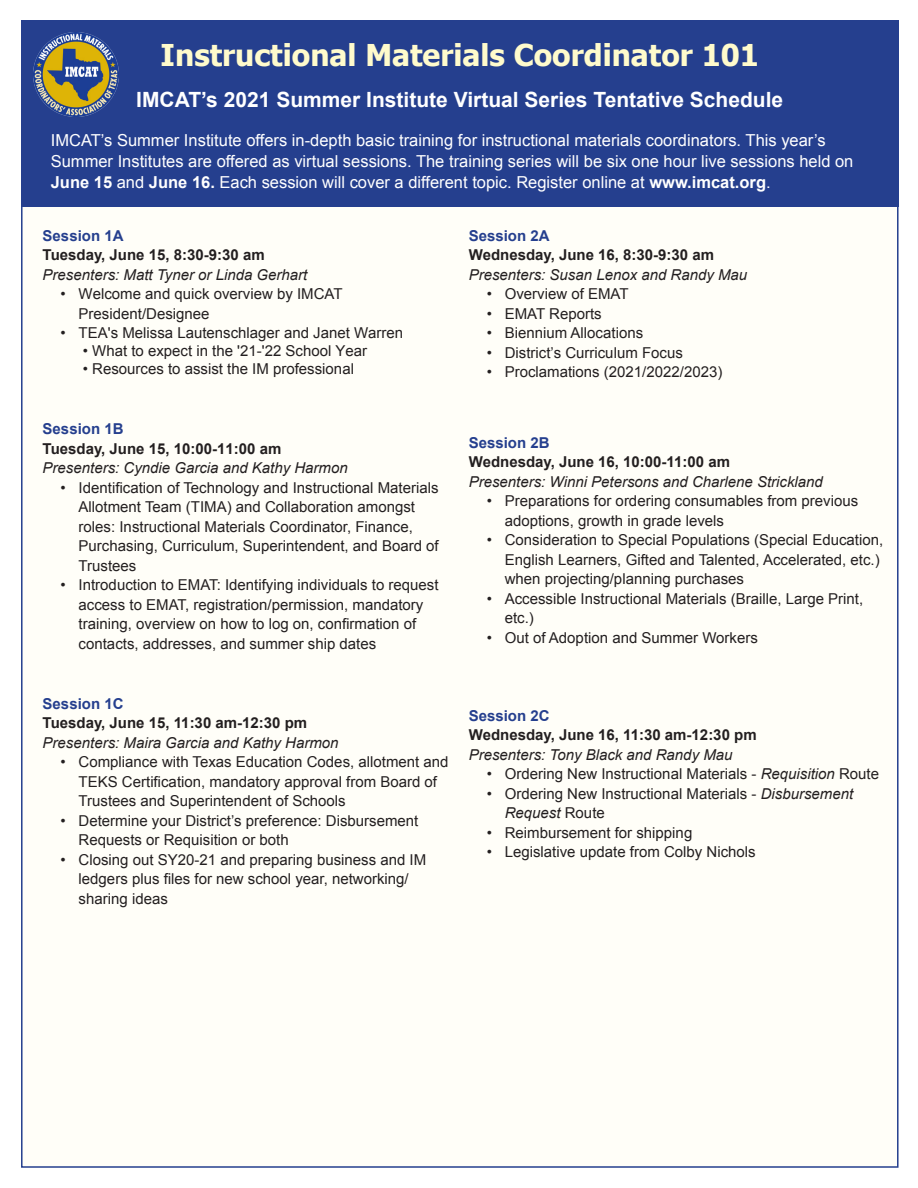
<style>
.page{position:relative;width:918px;height:1188px;background:#fff}
.page>*{position:absolute;margin:0;border:0;box-sizing:border-box;transform-origin:0 0}
.t1{font:700 30px "Tahoma";color:#fffbcc}
.t2{font:700 21px "Arial";color:#fff}
.t3{font:16.5px/21px "Arial";color:#fff}
.t4{font:15px/19.5px "Arial";color:#231f20}
.t5{font:italic 15px/19.5px "Arial";color:#231f20}
.t6{font:700 15px "Arial";color:#231f20}
.t7{font:700 15px "Arial";color:#253f8e}
.s1{font-weight:700}
.s2{font-weight:700;font-style:normal;color:#253f8e}
.s3{font-weight:700;font-style:normal}
.s4{font-style:italic}
</style>
<div class="page">
<div style="left:21px;top:20px;width:878px;height:1148px;background:#fffef8;border:2px solid #253f8e"></div>
<div style="left:21px;top:20px;width:878px;height:187px;background:#253f8e"></div>
<img style="left:34px;top:32px;width:84px;height:85px">
<p class="t1" style="left:161px;top:34px;width:600px">Instructional Materials Coordinator 101</p>
<p class="t2" style="left:136px;top:86px;width:648px">IMCAT’s 2021 Summer Institute Virtual Series Tentative Schedule</p>
<p class="t3" style="left:51px;top:130px;width:776px">IMCAT’s Summer Institute offers in-depth basic training for instructional materials coordinators. This year’s</p>
<p class="t3" style="left:51px;top:151px;width:804px">Summer Institutes are offered as virtual sessions. The training series will be six one hour live sessions held on<br><span class="s1">June 15</span> and <span class="s1">June 16.</span> Each session will cover a different topic. Register online at <span class="s1">www.imcat.org</span>.</p>
<p class="t7" style="left:43px;top:226px;width:82px">Session 1A</p>
<p class="t6" style="left:43px;top:245px;width:224px">Tuesday, June 15, 8:30-9:30 am</p>
<p class="t5" style="left:43px;top:265px;width:266px">Presenters: Matt Tyner or Linda Gerhart</p>
<p class="t4" style="left:79px;top:285px;width:265px;text-indent:-18px">• Welcome and quick overview by IMCAT<br>President/Designee</p>
<p class="t4" style="left:61px;top:324px;width:344px">• TEA's Melissa Lautenschlager and Janet Warren</p>
<p class="t4" style="left:83px;top:342px;width:286px">• What to expect in the '21-'22 School Year</p>
<p class="t4" style="left:83px;top:360px;width:273px">• Resources to assist the IM professional</p>
<p class="t5" style="left:43px;top:420px;width:307px"><span class="s2">Session 1B<br></span><span class="s3">Tuesday, June 15, 10:00-11:00 am<br></span>Presenters: Cyndie Garcia and Kathy Harmon</p>
<p class="t4" style="left:79px;top:478px;width:362px;text-indent:-18px">• Identification of Technology and Instructional Materials Allotment Team (TIMA) and Collaboration amongst roles: Instructional Materials Coordinator, Finance, Purchasing, Curriculum, Superintendent, and Board of Trustees</p>
<p class="t4" style="left:79px;top:576px;width:361px;text-indent:-18px">• Introduction to EMAT: Identifying individuals to request access to EMAT, registration/permission, mandatory training, overview on how to log on, confirmation of contacts, addresses, and summer ship dates</p>
<p class="t7" style="left:43px;top:694px;width:82px">Session 1C</p>
<p class="t6" style="left:43px;top:713px;width:266px">Tuesday, June 15, 11:30 am-12:30 pm</p>
<p class="t5" style="left:43px;top:733px;width:297px">Presenters: Maira Garcia and Kathy Harmon</p>
<p class="t4" style="left:79px;top:753px;width:371px;text-indent:-18px">• Compliance with Texas Education Codes, allotment and<br>TEKS Certification, mandatory approval from Board of<br>Trustees and Superintendent of Schools</p>
<p class="t4" style="left:79px;top:811px;width:341px;text-indent:-18px">• Determine your District’s preference: Disbursement<br>Requests or Requisition or both</p>
<p class="t4" style="left:79px;top:850px;width:349px;text-indent:-18px">• Closing out SY20-21 and preparing business and IM ledgers plus files for new school year, networking/ sharing ideas</p>
<p class="t7" style="left:469px;top:226px;width:82px">Session 2A</p>
<p class="t6" style="left:469px;top:245px;width:247px">Wednesday, June 16, 8:30-9:30 am</p>
<p class="t5" style="left:469px;top:265px;width:280px">Presenters: Susan Lenox and Randy Mau</p>
<p class="t4" style="left:487px;top:285px;width:143px">• Overview of EMAT</p>
<p class="t4" style="left:487px;top:304px;width:116px">• EMAT Reports</p>
<p class="t4" style="left:487px;top:324px;width:158px">• Biennium Allocations</p>
<p class="t4" style="left:487px;top:343px;width:198px">• District’s Curriculum Focus</p>
<p class="t4" style="left:487px;top:363px;width:237px">• Proclamations (2021/2022/2023)</p>
<p class="t7" style="left:469px;top:433px;width:82px">Session 2B</p>
<p class="t6" style="left:469px;top:452px;width:263px">Wednesday, June 16, 10:00-11:00 am</p>
<p class="t5" style="left:469px;top:472px;width:356px">Presenters: Winni Petersons and Charlene Strickland</p>
<p class="t4" style="left:505px;top:492px;width:355px;text-indent:-18px">• Preparations for ordering consumables from previous adoptions, growth in grade levels</p>
<p class="t4" style="left:505px;top:531px;width:380px;text-indent:-18px">• Consideration to Special Populations (Special Education,<br>English Learners, Gifted and Talented, Accelerated, etc.) when projecting/planning purchases</p>
<p class="t4" style="left:505px;top:589px;width:360px;text-indent:-18px">• Accessible Instructional Materials (Braille, Large Print, etc.)</p>
<p class="t4" style="left:487px;top:628px;width:273px">• Out of Adoption and Summer Workers</p>
<p class="t7" style="left:469px;top:706px;width:82px">Session 2C</p>
<p class="t6" style="left:469px;top:725px;width:289px">Wednesday, June 16, 11:30 am-12:30 pm</p>
<p class="t5" style="left:469px;top:745px;width:265px">Presenters: Tony Black and Randy Mau</p>
<p class="t4" style="left:487px;top:765px;width:394px">• Ordering New Instructional Materials - <span class="s4">Requisition</span> Route</p>
<p class="t4" style="left:505px;top:784px;width:350px;text-indent:-18px">• Ordering New Instructional Materials - <span class="s4">Disbursement<br>Request</span> Route</p>
<p class="t4" style="left:487px;top:823px;width:207px">• Reimbursement for shipping</p>
<p class="t4" style="left:487px;top:843px;width:270px">• Legislative update from Colby Nichols</p>
</div>
